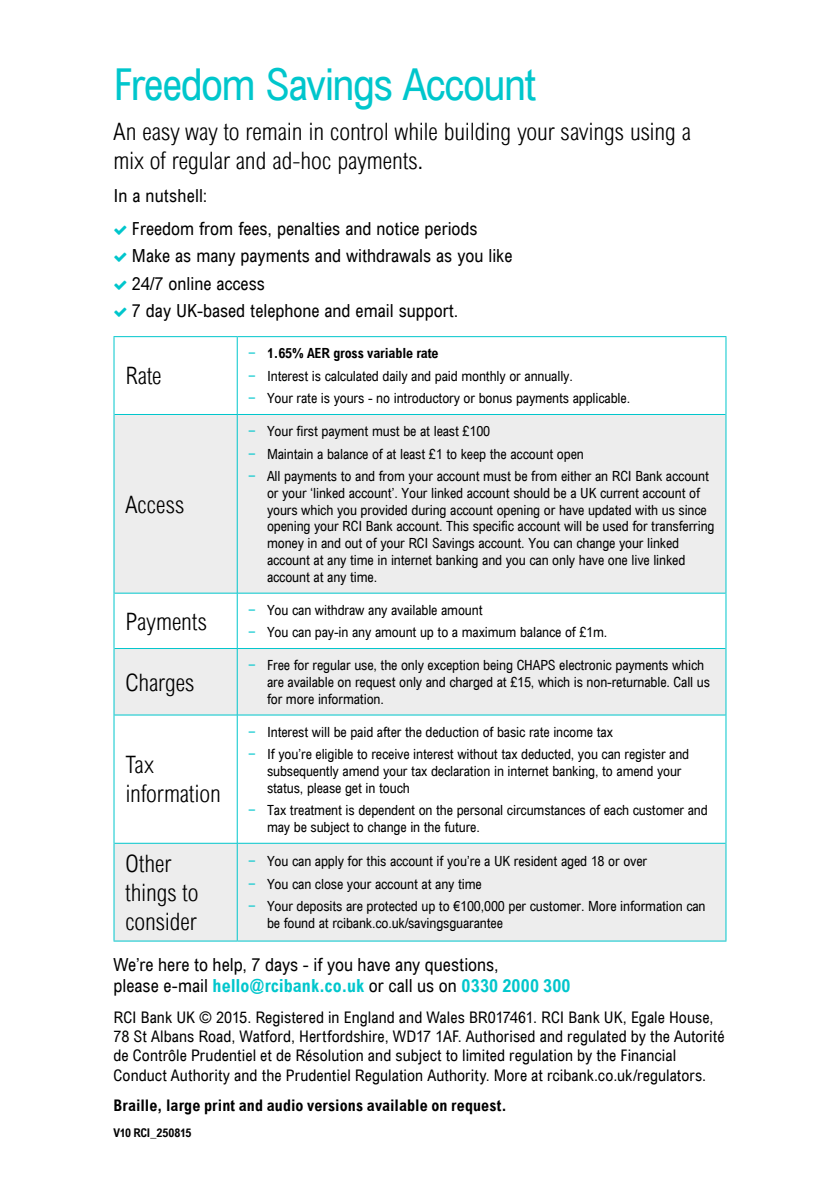
<style>
.page{position:relative;width:840px;height:1191px;background:#fff}
.page>*{position:absolute;margin:0;border:0;box-sizing:border-box;transform-origin:0 0}
.t1{font:condensed 44px "Arial";letter-spacing:-.035em;color:#00c6cc}
.t2{font:300 condensed 24px/28.8px "Arial";color:#000}
.t3{font:condensed 18px/27.2px "Arial";color:#000}
.t4{font:condensed 16px/19.2px "Arial";letter-spacing:.005em;color:#000}
.t5{font:700 condensed 16px "Arial";letter-spacing:.005em;color:#000}
.t6{font:condensed 14px/16.8px "Arial";letter-spacing:-.01em;color:#000}
.t7{font:700 condensed 12px "Arial";letter-spacing:-.02em;color:#000}
.s1{color:#00c6cc}
.s2{font-weight:700}
.s3{font-weight:700;color:#00c6cc}
</style>
<div class="page">
<svg style="left:114px;top:415px;width:611px;height:525px;fill:#ededed"></svg>
<hr style="left:114px;top:414px;width:123px;height:1px;background:#00c6cc">
<hr style="left:114px;top:593px;width:123px;height:1px;background:#00c6cc">
<hr style="left:237px;top:715px;width:1px;height:128px;background:#00c6cc">
<hr style="left:114px;top:843px;width:123px;height:1px;background:#00c6cc">
<hr style="left:114px;top:648px;width:123px;height:1px;background:#00c6cc">
<hr style="left:114px;top:714px;width:123px;height:1px;background:#00c6cc">
<hr style="left:237px;top:415px;width:1px;height:178px;background:#00c6cc">
<hr style="left:237px;top:337px;width:1px;height:77px;background:#00c6cc">
<hr style="left:237px;top:414px;width:488px;height:1px;background:#00c6cc">
<hr style="left:237px;top:649px;width:1px;height:66px;background:#00c6cc">
<hr style="left:237px;top:714px;width:488px;height:1px;background:#00c6cc">
<hr style="left:237px;top:593px;width:488px;height:1px;background:#00c6cc">
<hr style="left:237px;top:593px;width:1px;height:55px;background:#00c6cc">
<hr style="left:237px;top:648px;width:488px;height:1px;background:#00c6cc">
<hr style="left:237px;top:843px;width:488px;height:1px;background:#00c6cc">
<hr style="left:237px;top:843px;width:1px;height:97px;background:#00c6cc">
<hr style="left:113px;top:336px;width:124px;height:1px;background:#00c6cc">
<hr style="left:113px;top:337px;width:1px;height:77px;background:#00c6cc">
<hr style="left:237px;top:336px;width:489px;height:1px;background:#00c6cc">
<hr style="left:725px;top:337px;width:1px;height:77px;background:#00c6cc">
<hr style="left:113px;top:414px;width:1px;height:179px;background:#00c6cc">
<hr style="left:725px;top:414px;width:1px;height:179px;background:#00c6cc">
<hr style="left:113px;top:593px;width:1px;height:55px;background:#00c6cc">
<hr style="left:725px;top:593px;width:1px;height:55px;background:#00c6cc">
<hr style="left:113px;top:648px;width:1px;height:67px;background:#00c6cc">
<hr style="left:725px;top:648px;width:1px;height:67px;background:#00c6cc">
<hr style="left:113px;top:715px;width:1px;height:128px;background:#00c6cc">
<hr style="left:725px;top:715px;width:1px;height:128px;background:#00c6cc">
<hr style="left:113px;top:843px;width:1px;height:97px;background:#00c6cc">
<hr style="left:725px;top:843px;width:1px;height:97px;background:#00c6cc">
<hr style="left:113px;top:940px;width:124px;height:1px;background:#00c6cc">
<hr style="left:237px;top:940px;width:489px;height:1px;background:#00c6cc">
<h1 class="t1" style="left:113px;top:60px;width:424px">Freedom Savings Account</h1>
<h2 class="t2" style="left:113px;top:118px;width:579px">An easy way to remain in control while building your savings using a mix of regular and ad-hoc payments.</h2>
<p class="t3" style="left:132px;top:179px;width:347px;line-height:33px;text-indent:-18px">In a nutshell:<br>Freedom from fees, penalties and notice periods</p>
<p class="t3" style="left:132px;top:242px;width:382px">Make as many payments and withdrawals as you like<br>24/7 online access<br>7 day UK-based telephone and email support.</p>
<h2 class="t2" style="left:125px;top:362px;width:38px">Rate</h2>
<h2 class="t2" style="left:125px;top:490px;width:61px">Access</h2>
<p class="t6" style="left:248px;top:342px;width:383px;line-height:22.4px"><span class="s1">−</span> <span class="s2">1.65% AER gross variable rate<br></span><span class="s1">−</span> Interest is calculated daily and paid monthly or annually.<br><span class="s1">−</span> Your rate is yours - no introductory or bonus payments applicable.</p>
<p class="t6" style="left:248px;top:420px;width:461px;line-height:22.4px"><span class="s1">−</span> Your first payment must be at least £100<br><span class="s1">−</span> Maintain a balance of at least £1 to keep the account open<br><span class="s1">−</span> All payments to and from your account must be from either an RCI Bank account</p>
<p class="t6" style="left:267px;top:484px;width:449px">or your ‘linked account’. Your linked account should be a UK current account of yours which you provided during account opening or have updated with us since opening your RCI Bank account. This specific account will be used for transferring money in and out of your RCI Savings account. You can change your linked account at any time in internet banking and you can only have one live linked account at any time.</p>
<h2 class="t2" style="left:125px;top:607px;width:83px">Payments</h2>
<p class="t6" style="left:248px;top:598px;width:360px;line-height:22.4px"><span class="s1">−</span> You can withdraw any available amount<br><span class="s1">−</span> You can pay-in any amount up to a maximum balance of £1m.</p>
<h2 class="t2" style="left:125px;top:668px;width:71px">Charges</h2>
<p class="t6" style="left:267px;top:657px;width:444px;text-indent:-18px"><span class="s1">−</span> Free for regular use, the only exception being CHAPS electronic payments which are available on request only and charged at £15, which is non-returnable. Call us for more information.</p>
<h2 class="t2" style="left:125px;top:751px;width:97px">Tax information</h2>
<p class="t6" style="left:248px;top:720px;width:442px;line-height:22.4px"><span class="s1">−</span> Interest will be paid after the deduction of basic rate income tax<br><span class="s1">−</span> If you’re eligible to receive interest without tax deducted, you can register and</p>
<p class="t6" style="left:267px;top:762px;width:416px">subsequently amend your tax declaration in internet banking, to amend your status, please get in touch</p>
<p class="t6" style="left:267px;top:802px;width:442px;text-indent:-18px"><span class="s1">−</span> Tax treatment is dependent on the personal circumstances of each customer and may be subject to change in the future.</p>
<h2 class="t2" style="left:125px;top:849px;width:75px">Other things to consider</h2>
<p class="t6" style="left:248px;top:850px;width:458px;line-height:22.4px"><span class="s1">−</span> You can apply for this account if you’re a UK resident aged 18 or over<br><span class="s1">−</span> You can close your account at any time<br><span class="s1">−</span> Your deposits are protected up to €100,000 per customer. More information can</p>
<p class="t6" style="left:267px;top:915px;width:237px">be found at rcibank.co.uk/savingsguarantee</p>
<p class="t3" style="left:113px;top:954px;width:458px;line-height:21.6px">We’re here to help, 7 days - if you have any questions,<br>please e-mail <span class="s3">hello@rcibank.co.uk</span> or call us on <span class="s3">0330 2000 300</span></p>
<p class="t4" style="left:113px;top:1008px;width:612px">RCI Bank UK © 2015. Registered in England and Wales BR017461. RCI Bank UK, Egale House, 78 St Albans Road, Watford, Hertfordshire, WD17 1AF. Authorised and regulated by the Autorité de Contrôle Prudentiel et de Résolution and subject to limited regulation by the Financial Conduct Authority and the Prudentiel Regulation Authority. More at rcibank.co.uk/regulators.</p>
<p class="t5" style="left:113px;top:1096px;width:394px">Braille, large print and audio versions available on request.</p>
<p class="t7" style="left:113px;top:1125px;width:79px">V10 RCI_250815</p>
</div>
